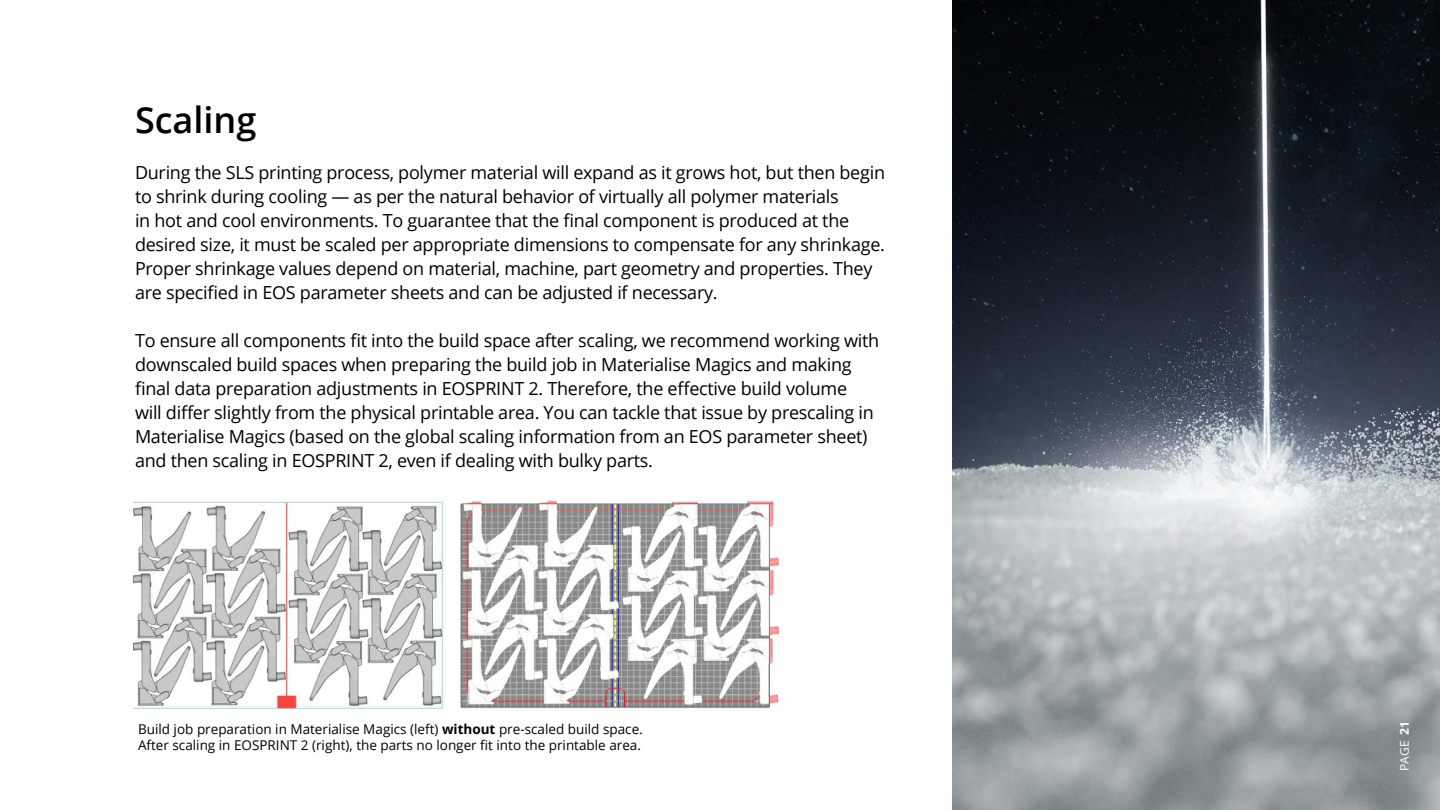
<style>
.page{position:relative;width:1440px;height:810px;background:#fff}
.page>*{position:absolute;margin:0;border:0;box-sizing:border-box;transform-origin:0 0}
.t1{font:600 36px "Open Sans";color:#000}
.t2{font:18px/24px "Open Sans";letter-spacing:-.015em;color:#000}
.t3{font:13.5px/16.2px "Open Sans";color:#000}
.t4{font:12px "Open Sans";color:#fff}
.s1{font-weight:700}
</style>
<div class="page">
<img style="left:952px;top:0;width:488px;height:810px">
<img style="left:134px;top:501px;width:310px;height:207px">
<img style="left:460px;top:500px;width:320px;height:208px">
<h1 class="t1" style="left:135px;top:95px;width:123px">Scaling</h1>
<p class="t2" style="left:135px;top:160px;width:752px">During the SLS printing process, polymer material will expand as it grows hot, but then begin to shrink during cooling — as per the natural behavior of virtually all polymer materials<br>in hot and cool environments. To guarantee that the final component is produced at the desired size, it must be scaled per appropriate dimensions to compensate for any shrinkage.<br>Proper shrinkage values depend on material, machine, part geometry and properties. They are specified in EOS parameter sheets and can be adjusted if necessary.</p>
<p class="t2" style="left:135px;top:328px;width:746px">To ensure all components fit into the build space after scaling, we recommend working with downscaled build spaces when preparing the build job in Materialise Magics and making final data preparation adjustments in EOSPRINT 2. Therefore, the effective build volume<br>will differ slightly from the physical printable area. You can tackle that issue by prescaling in Materialise Magics (based on the global scaling information from an EOS parameter sheet) and then scaling in EOSPRINT 2, even if dealing with bulky parts.</p>
<p class="t3" style="left:138px;top:720px;width:506px">Build job preparation in Materialise Magics (left) <span class="s1">without</span> pre-scaled build space.<br>After scaling in EOSPRINT 2 (right), the parts no longer fit into the printable area.</p>
<p class="t4" style="left:1396px;top:771px;width:52px;rotate:-90deg">PAGE <span class="s1">21</span></p>
</div>
